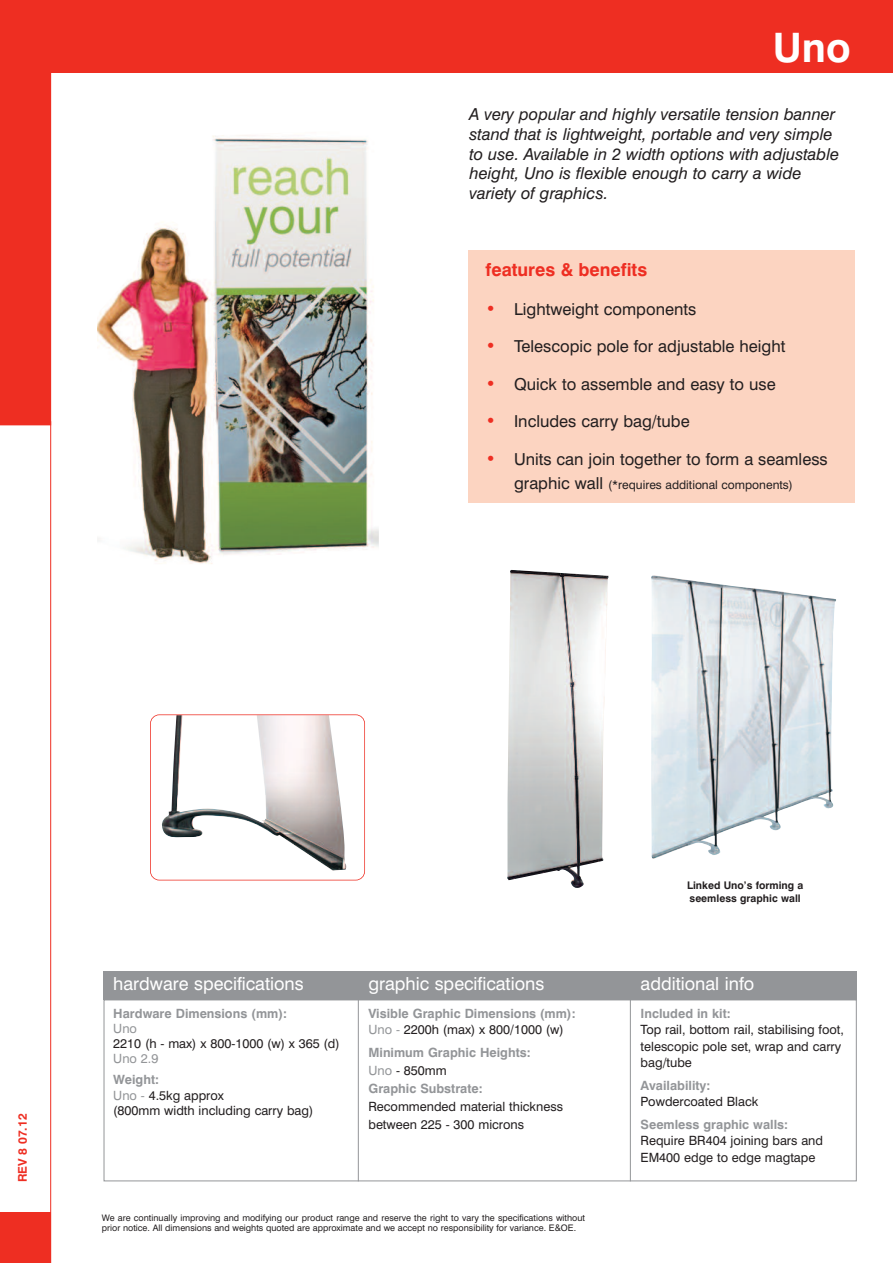
<style>
.page{position:relative;width:893px;height:1263px;background:#fff}
.page>*{position:absolute;margin:0;border:0;box-sizing:border-box;transform-origin:0 0}
.t1{font:700 40.5px "Swiss 721 BT";color:#fff}
.t2{font:18px "Swiss 721 BT";color:#fff}
.t3{font:700 18px "Swiss 721 BT";color:#ee2e22}
.t4{font:italic 16.5px/19.8px "Swiss 721 BT";color:#231f20}
.t5{font:16.5px "Swiss 721 BT";color:#231f20}
.t6{font:12.75px/16.5px "Swiss 721 BT";color:#231f20}
.t7{font:700 12.75px/18px "Swiss 721 BT";color:#939598}
.t8{font:12.75px "Swiss 721 BT";color:#939598}
.t9{font:12px "Swiss 721 BT";color:#231f20}
.t10{font:700 12px "Swiss 721 BT";color:#ee2e22}
.t11{font:700 10.5px/12.6px "Swiss 721 BT";color:#231f20}
.t12{font:9px/10.8px "Swiss 721 BT";color:#231f20}
.s1{font-weight:700;font-size:18px;color:#ee2e22}
.s2{font-size:16.5px}
.s3{font-weight:700;color:#939598}
.s4{color:#939598}
.s5{font-weight:400}
.s6{font-weight:400;color:#231f20}
</style>
<div class="page">
<img style="left:651px;top:575px;width:185px;height:284px">
<img style="left:507px;top:570px;width:102px;height:318px">
<div style="left:104px;top:999px;width:753px;height:182px;border:1px solid #939598"></div>
<div style="left:103px;top:971px;width:754px;height:29px;background:#939598"></div>
<div style="left:468px;top:250px;width:387px;height:253px;background:#fcd4c1"></div>
<img style="left:97px;top:135px;width:282px;height:429px">
<div style="left:0;top:0;width:893px;height:72px;background:#ee2e22"></div>
<div style="left:0;top:72px;width:51px;height:353px;background:#ee2e22"></div>
<hr style="left:50px;top:421px;width:1px;height:842px;background:#ee2e22">
<hr style="left:358px;top:1000px;width:1px;height:181px;background:#939598">
<hr style="left:630px;top:1000px;width:1px;height:181px;background:#939598">
<div style="left:0;top:1212px;width:51px;height:51px;background:#ee2e22"></div>
<img style="left:162px;top:717px;width:184px;height:153px">
<div style="left:150px;top:714px;width:215px;height:166px;border:2px solid #ee2e22;border-radius:9px"></div>
<h1 class="t1" style="left:773px;top:33px;width:79px">Uno</h1>
<p class="t4" style="left:469px;top:106px;width:371px">A very popular and highly versatile tension banner stand that is lightweight, portable and very simple to use. Available in 2 width options with adjustable height, Uno is flexible enough to carry a wide variety of graphics.</p>
<h2 class="t3" style="left:486px;top:263px;width:163px">features &amp; benefits</h2>
<p class="t5" style="left:486px;top:303px;width:212px"><span class="s1">•</span> Lightweight components</p>
<p class="t5" style="left:486px;top:340px;width:301px"><span class="s1">•</span> Telescopic pole for adjustable height</p>
<p class="t5" style="left:486px;top:378px;width:292px"><span class="s1">•</span> Quick to assemble and easy to use</p>
<p class="t5" style="left:486px;top:415px;width:206px"><span class="s1">•</span> Includes carry bag/tube</p>
<p class="t5" style="left:486px;top:453px;width:344px"><span class="s1">•</span> Units can join together to form a seamless</p>
<p class="t9" style="left:514px;top:480px;width:280px"><span class="s2">graphic wall</span> (*requires additional components)</p>
<p class="t10" style="left:18px;top:1182px;width:70px;rotate:-90deg">REV 8 07.12</p>
<p class="t11" style="left:687px;top:880px;width:118px">Linked Uno’s forming a seemless graphic wall</p>
<h2 class="t2" style="left:113px;top:977px;width:192px">hardware specifications</h2>
<h2 class="t2" style="left:368px;top:977px;width:177px">graphic specifications</h2>
<h2 class="t2" style="left:641px;top:977px;width:115px">additional info</h2>
<p class="t7" style="left:113px;top:1005px;width:175px">Hardware Dimensions (mm):</p>
<p class="t8" style="left:113px;top:1023px;width:25px">Uno</p>
<p class="t6" style="left:113px;top:1036px;width:228px">2210 (h - max) x 800-1000 (w) x 365 (d)</p>
<p class="t8" style="left:113px;top:1053px;width:47px">Uno 2.9</p>
<p class="t6" style="left:113px;top:1072px;width:112px"><span class="s3">Weight:<br></span><span class="s4">Uno -</span> 4.5kg approx</p>
<p class="t6" style="left:113px;top:1104px;width:202px">(800mm width including carry bag)</p>
<p class="t7" style="left:368px;top:1006px;width:209px;line-height:16.5px">Visible Graphic Dimensions (mm):<br><span class="s5">Uno -</span> <span class="s6">2200h (max) x 800/1000 (w)</span></p>
<p class="t7" style="left:368px;top:1044px;width:164px">Minimum Graphic Heights:<br><span class="s5">Uno</span> <span class="s6">- 850mm<br></span>Graphic Substrate:</p>
<p class="t6" style="left:368px;top:1098px;width:196px;line-height:18px">Recommended material thickness between 225 - 300 microns</p>
<p class="t12" style="left:102px;top:1213px;width:485px">We are continually improving and modifying our product range and reserve the right to vary the specifications without prior notice. All dimensions and weights quoted are approximate and we accept no responsibility for variance. E&amp;OE.</p>
<p class="t7" style="left:641px;top:1005px;width:92px">Included in kit:</p>
<p class="t6" style="left:641px;top:1023px;width:205px">Top rail, bottom rail, stabilising foot, telescopic pole set, wrap and carry bag/tube</p>
<p class="t7" style="left:641px;top:1077px;width:71px">Availability:</p>
<p class="t6" style="left:641px;top:1095px;width:119px">Powdercoated Black</p>
<p class="t7" style="left:641px;top:1116px;width:149px">Seemless graphic walls:</p>
<p class="t6" style="left:641px;top:1134px;width:184px">Require BR404 joining bars and<br>EM400 edge to edge magtape</p>
</div>
